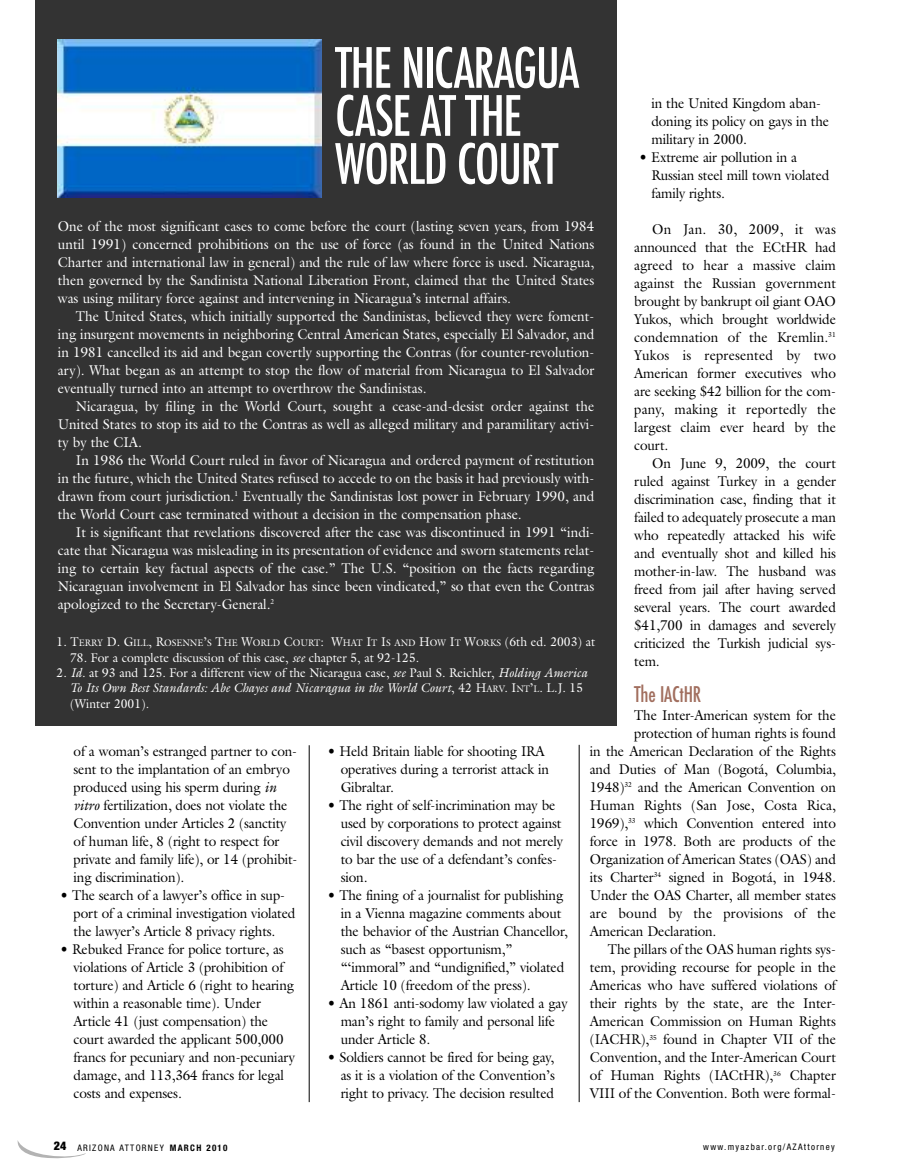
<style>
.page{position:relative;width:905px;height:1175px;background:#fff}
.page>*{position:absolute;margin:0;border:0;box-sizing:border-box;transform-origin:0 0}
.t1{font:500 condensed 54px/48px "Futura";letter-spacing:-.025em;color:#fff;scale:.95 1}
.t2{font:500 condensed 21px "Futura";letter-spacing:-.01em;color:#a16e5e;scale:.95 1}
.t3{font:14.25px/18px "Galliard";letter-spacing:-.01em;color:#000;scale:.95 1}
.t4{font:14.25px/18px "Galliard";color:#fff;text-align:justify;scale:.95 1}
.t5{font:14.25px "Galliard";letter-spacing:.01em;color:#000;scale:.95 1}
.t6{font:12.75px/15.3px "Galliard";color:#fff;scale:.95 1}
.t7{font:9.6px "Galliard";color:#fff;scale:.95 1}
.t8{font:condensed 9px "Helvetica Neue";letter-spacing:.145em;color:#000}
.s1{font-size:12.75px}
.s2{font-style:italic}
.s3{font-size:9.6px}
.s4{font-weight:900;font-size:12px}
.s5{font-weight:700}
</style>
<div class="page">
<hr style="left:579px;top:745px;width:1px;height:357px;background:#000">
<hr style="left:309px;top:745px;width:1px;height:357px;background:#000">
<svg style="left:17px;top:1140px;width:69px;height:19px"></svg>
<div style="left:35px;top:0;width:581px;height:725px;background:#333"></div>
<img style="left:57px;top:40px;width:264px;height:158px">
<h1 class="t1" style="left:335px;top:45px;width:259px">THE NICARAGUA<br>CASE AT THE<br>WORLD COURT</h1>
<p class="t4" style="left:58px;top:217px;width:566px">One of the most significant cases to come before the court (lasting seven years, from 1984 until 1991) concerned prohibitions on the use of force (as found in the United Nations Charter and international law in general) and the rule of law where force is used. Nicaragua, then governed by the Sandinista National Liberation Front, claimed that the United States was using military force against and intervening in Nicaragua’s internal affairs.</p>
<p class="t4" style="left:58px;top:307px;width:566px;text-indent:18px">The United States, which initially supported the Sandinistas, believed they were foment&shy;ing insurgent movements in neighboring Central American States, especially El Salvador, and in 1981 cancelled its aid and began covertly supporting the Contras (for counter-revolution&shy;ary). What began as an attempt to stop the flow of material from Nicaragua to El Salvador eventually turned into an attempt to overthrow the Sandinistas.</p>
<p class="t4" style="left:58px;top:397px;width:566px;text-indent:18px">Nicaragua, by filing in the World Court, sought a cease-and-desist order against the United States to stop its aid to the Contras as well as alleged military and paramilitary activi&shy;ty by the CIA.</p>
<p class="t4" style="left:58px;top:451px;width:566px;text-indent:18px">In 1986 the World Court ruled in favor of Nicaragua and ordered payment of restitution in the future, which the United States refused to accede to on the basis it had previously with&shy;drawn from court jurisdiction.<sup>1</sup> Eventually the Sandinistas lost power in February 1990, and the World Court case terminated without a decision in the compensation phase.</p>
<p class="t4" style="left:58px;top:523px;width:566px;text-indent:18px">It is significant that revelations discovered after the case was discontinued in 1991 “indi&shy;cate that Nicaragua was misleading in its presentation of evidence and sworn statements relat&shy;ing to certain key factual aspects of the case.” The U.S. “position on the facts regarding Nicaraguan involvement in El Salvador has since been vindicated,” so that even the Contras apologized to the Secretary-General.<sup>2</sup></p>
<p class="t7" style="left:57px;top:637px;width:568px"><span class="s1">1. T</span>ERRY <span class="s1">D. G</span>ILL<span class="s1">, R</span>OSENNE<span class="s1">’</span>S <span class="s1">T</span>HE <span class="s1">W</span>ORLD <span class="s1">C</span>OURT<span class="s1">: W</span>HAT <span class="s1">I</span>T <span class="s1">I</span>S AND <span class="s1">H</span>OW <span class="s1">I</span>T <span class="s1">W</span>ORKS <span class="s1">(6th ed. 2003) at</span></p>
<p class="t6" style="left:70px;top:649px;width:369px">78. For a complete discussion of this case, <span class="s2">see</span> chapter 5, at 92-125.</p>
<p class="t6" style="left:70px;top:665px;width:546px;text-indent:-13px">2. <span class="s2">Id.</span> at 93 and 125. For a different view of the Nicaragua case, <span class="s2">see</span> Paul S. Reichler, <span class="s2">Holding America<br>To Its Own Best Standards: Abe Chayes and Nicaragua in the World Court</span>, 42 H<span class="s3">ARV</span>. I<span class="s3">NT</span>’<span class="s3">L</span>. L.J. 15 (Winter 2001).</p>
<p class="t3" style="left:651px;top:94px;width:188px">in the United Kingdom aban&shy;doning its policy on gays in the military in 2000.</p>
<p class="t3" style="left:651px;top:148px;width:189px;text-indent:-12px">• Extreme air pollution in a<br>Russian steel mill town violated family rights.</p>
<p class="t3" style="left:634px;top:220px;width:214px;text-align:justify;text-indent:18px">On Jan. 30, 2009, it was announced that the ECtHR had agreed to hear a massive claim against the Russian government brought by bankrupt oil giant OAO Yukos, which brought worldwide condemnation of the Kremlin.<sup>31<br></sup>Yukos is represented by two American former executives who are seeking $42 billion for the com&shy;pany, making it reportedly the largest claim ever heard by the court.</p>
<p class="t3" style="left:634px;top:454px;width:214px;text-align:justify;text-indent:18px">On June 9, 2009, the court ruled against Turkey in a gender discrimination case, finding that it failed to adequately prosecute a man who repeatedly attacked his wife and eventually shot and killed his mother-in-law. The husband was freed from jail after having served several years. The court awarded $41,700 in damages and severely criticized the Turkish judicial sys&shy;tem.</p>
<h2 class="t2" style="left:634px;top:682px;width:72px">The IACtHR</h2>
<p class="t3" style="left:634px;top:706px;width:214px">The Inter-American system for the</p>
<p class="t3" style="left:634px;top:724px;width:214px">protection of human rights is found</p>
<p class="t3" style="left:590px;top:742px;width:260px">in the American Declaration of the Rights</p>
<p class="t3" style="left:590px;top:760px;width:260px">and Duties of Man (Bogotá, Columbia,</p>
<p class="t3" style="left:590px;top:778px;width:260px">1948)<sup>32</sup> and the American Convention on</p>
<p class="t3" style="left:590px;top:796px;width:260px">Human Rights (San Jose, Costa Rica,</p>
<p class="t3" style="left:590px;top:814px;width:260px">1969),<sup>33</sup> which Convention entered into</p>
<p class="t3" style="left:590px;top:832px;width:260px">force in 1978. Both are products of the</p>
<p class="t3" style="left:590px;top:850px;width:260px">Organization of American States (OAS) and</p>
<p class="t3" style="left:590px;top:868px;width:260px">its Charter<sup>34</sup> signed in Bogotá, in 1948.</p>
<p class="t3" style="left:590px;top:886px;width:260px">Under the OAS Charter, all member states</p>
<p class="t5" style="left:590px;top:905px;width:260px">are bound by the provisions of the</p>
<p class="t3" style="left:590px;top:922px;width:135px">American Declaration.</p>
<p class="t3" style="left:608px;top:940px;width:241px">The pillars of the OAS human rights sys-</p>
<p class="t3" style="left:590px;top:958px;width:260px">tem, providing recourse for people in the</p>
<p class="t3" style="left:590px;top:976px;width:260px">Americas who have suffered violations of</p>
<p class="t3" style="left:590px;top:994px;width:260px">their rights by the state, are the Inter-</p>
<p class="t3" style="left:590px;top:1012px;width:260px">American Commission on Human Rights</p>
<p class="t3" style="left:590px;top:1030px;width:260px">(IACHR),<sup>35</sup> found in Chapter VII of the</p>
<p class="t3" style="left:590px;top:1048px;width:260px">Convention, and the Inter-American Court</p>
<p class="t3" style="left:590px;top:1066px;width:260px">of Human Rights (IACtHR),<sup>36</sup> Chapter</p>
<p class="t3" style="left:590px;top:1084px;width:260px">VIII of the Convention. Both were formal-</p>
<p class="t3" style="left:74px;top:742px;width:237px">of a woman’s estranged partner to con&shy;sent to the implantation of an embryo produced using his sperm during <span class="s2">in vitro</span> fertilization, does not violate the Convention under Articles 2 (sanctity of human life, 8 (right to respect for private and family life), or 14 (prohibit&shy;ing discrimination).</p>
<p class="t3" style="left:74px;top:886px;width:235px;text-indent:-13px">• The search of a lawyer’s office in sup&shy;port of a criminal investigation violated the lawyer’s Article 8 privacy rights.</p>
<p class="t3" style="left:74px;top:940px;width:235px;text-indent:-13px">• Rebuked France for police torture, as violations of Article 3 (prohibition of torture) and Article 6 (right to hearing within a reasonable time). Under Article 41 (just compensation) the court awarded the applicant 500,000 francs for pecuniary and non-pecuniary damage, and 113,364 francs for legal costs and expenses.</p>
<p class="t3" style="left:341px;top:742px;width:221px;text-indent:-13px">• Held Britain liable for shooting IRA operatives during a terrorist attack in<br>Gibraltar.</p>
<p class="t3" style="left:341px;top:796px;width:236px;text-indent:-13px">• The right of self-incrimination may be used by corporations to protect against civil discovery demands and not merely to bar the use of a defendant’s confes&shy;sion.</p>
<p class="t3" style="left:341px;top:886px;width:241px;text-indent:-13px">• The fining of a journalist for publishing in a Vienna magazine comments about the behavior of the Austrian Chancellor, such as “basest opportunism,” “‘immoral” and “undignified,” violated Article 10 (freedom of the press).</p>
<p class="t3" style="left:341px;top:994px;width:240px;text-indent:-13px">• An 1861 anti-sodomy law violated a gay man’s right to family and personal life under Article 8.</p>
<p class="t3" style="left:341px;top:1048px;width:227px;text-align:justify;text-indent:-13px">• Soldiers cannot be fired for being gay, as it is a violation of the Convention’s right to privacy. The decision resulted</p>
<p class="t8" style="left:54px;top:1144px;width:175px"><span class="s4">24</span> ARIZONA ATTORNEY <span class="s5">MARCH 2010</span></p>
<p class="t8" style="left:703px;top:1143px;width:133px">www.myazbar.org/AZAttorney</p>
</div>
